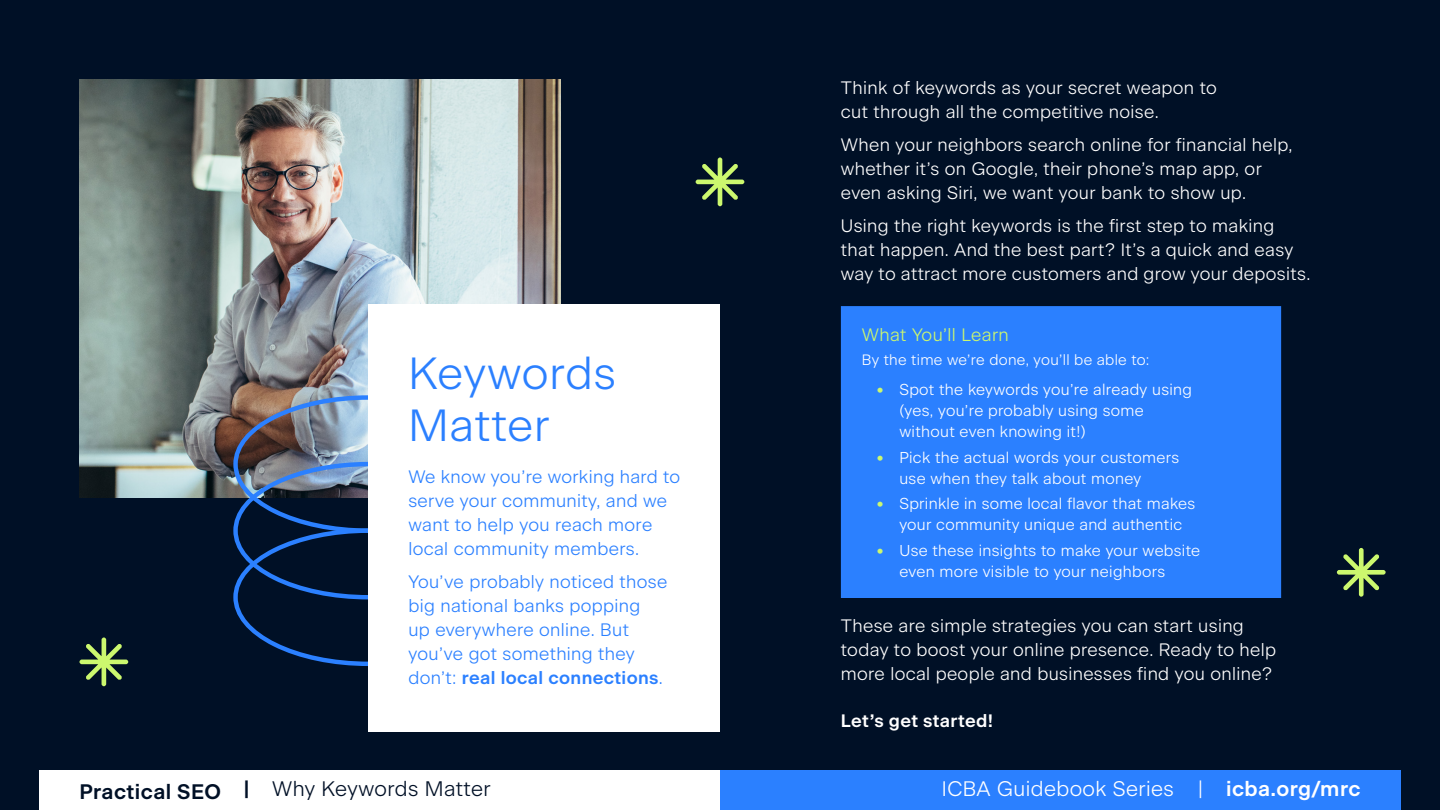
<style>
.page{position:relative;width:1440px;height:810px;background:#001026}
.page>*{position:absolute;margin:0;border:0;box-sizing:border-box;transform-origin:0 0}
.t1{font:300 45px/52.5px "Beausite Classic";letter-spacing:.02em;color:#2b80ff}
.t2{font:300 21px "Beausite Classic";letter-spacing:.02em;color:#fff}
.t3{font:300 21px "Beausite Classic";letter-spacing:.02em;color:#001026}
.t4{font:300 18px/24px "Beausite Classic";letter-spacing:.02em;color:#fff}
.t5{font:300 18px/24px "Beausite Classic";letter-spacing:.02em;color:#2b80ff}
.t6{font:600 18px "Beausite Classic";letter-spacing:.015em;color:#fff}
.t7{font:300 18px "Beausite Classic";letter-spacing:.02em;color:#ccf86e}
.t8{font:300 15.75px/21px "Beausite Classic";letter-spacing:.02em;color:#fff}
.t9{font:300 15px "Beausite Classic";letter-spacing:.02em;color:#fff}
.s1{font-weight:600}
.s2{font-weight:900;color:#ccf86e}
</style>
<div class="page">
<div style="left:720px;top:770px;width:680px;height:40px;background:#2b80ff"></div>
<div style="left:40px;top:770px;width:680px;height:40px;background:#fff"></div>
<img style="left:80px;top:80px;width:480px;height:418px">
<svg style="left:80px;top:637px;width:48px;height:49px"></svg>
<svg style="left:696px;top:157px;width:48px;height:49px"></svg>
<svg style="left:1337px;top:548px;width:49px;height:49px"></svg>
<svg style="left:233px;top:395px;width:136px;height:271px"></svg>
<div style="left:369px;top:304px;width:351px;height:428px;background:#fff"></div>
<div style="left:842px;top:307px;width:438px;height:290px;background:#2b80ff"></div>
<div style="left:841px;top:306px;width:440px;height:292px;border:2px solid #2b80ff"></div>
<h1 class="t1" style="left:408px;top:343px;width:209px">Keywords<br>Matter</h1>
<p class="t5" style="left:408px;top:463px;width:273px">We know you’re working hard to serve your community, and we want to help you reach more local community members.</p>
<p class="t5" style="left:408px;top:568px;width:260px">You’ve probably noticed those big national banks popping<br>up everywhere online. But you’ve got something they don’t: <span class="s1">real local connections</span>.</p>
<p class="t4" style="left:841px;top:74px;width:377px">Think of keywords as your secret weapon to cut through all the competitive noise.</p>
<p class="t4" style="left:841px;top:131px;width:453px">When your neighbors search online for financial help, whether it’s on Google, their phone’s map app, or even asking Siri, we want your bank to show up.</p>
<p class="t4" style="left:841px;top:212px;width:471px">Using the right keywords is the first step to making that happen. And the best part? It’s a quick and easy way to attract more customers and grow your deposits.</p>
<p class="t7" style="left:862px;top:322px;width:148px">What You’ll Learn</p>
<p class="t9" style="left:862px;top:349px;width:289px">By the time we’re done, you’ll be able to:</p>
<p class="t8" style="left:899px;top:378px;width:294px;text-indent:-23px"><span class="s2">•</span> Spot the keywords you’re already using (yes, you’re probably using some without even knowing it!)</p>
<p class="t8" style="left:899px;top:446px;width:281px;text-indent:-23px"><span class="s2">•</span> Pick the actual words your customers use when they talk about money</p>
<p class="t8" style="left:899px;top:492px;width:297px;text-indent:-23px"><span class="s2">•</span> Sprinkle in some local flavor that makes your community unique and authentic</p>
<p class="t8" style="left:899px;top:539px;width:302px;text-indent:-23px"><span class="s2">•</span> Use these insights to make your website even more visible to your neighbors</p>
<p class="t4" style="left:841px;top:613px;width:437px">These are simple strategies you can start using today to boost your online presence. Ready to help more local people and businesses find you online?</p>
<p class="t6" style="left:841px;top:707px;width:154px">Let’s get started!</p>
<p class="t3" style="left:80px;top:773px;width:413px"><span class="s1">Practical SEO |</span> Why Keywords Matter</p>
<p class="t2" style="left:942px;top:773px;width:420px">ICBA Guidebook Series | <span class="s1">icba.org/mrc</span></p>
</div>
